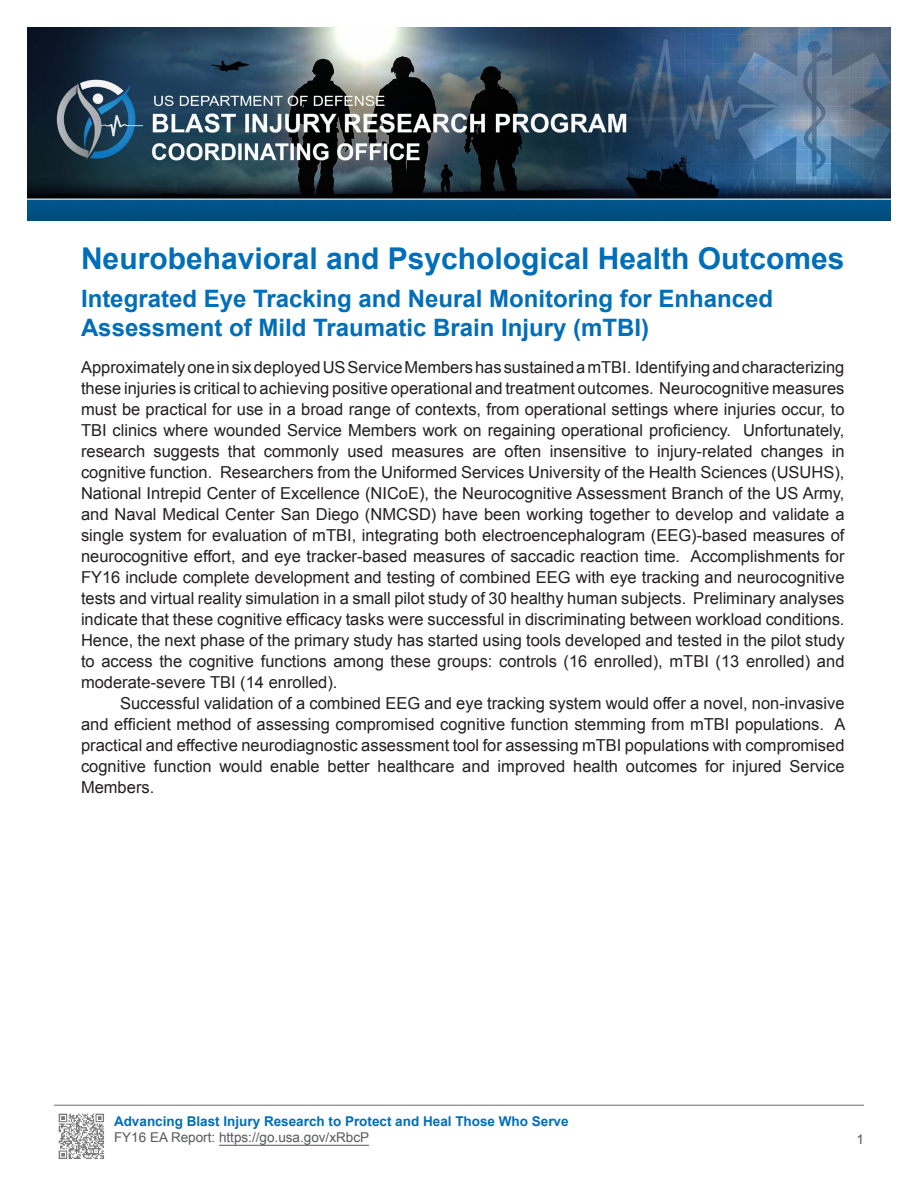
<style>
.page{position:relative;width:918px;height:1188px;background:#fff}
.page>*{position:absolute;margin:0;border:0;box-sizing:border-box;transform-origin:0 0}
.t1{font:700 30px "Arial";color:#006eb8}
.t2{font:700 24px/28.8px "Arial";color:#006eb8}
.t3{font:16.5px/21px "Arial";color:#231f20;text-align:justify}
.t4{font:700 13.5px "Arial";color:#006eb8}
.t5{font:13.5px "Arial";color:#57585a}
</style>
<div class="page">
<img style="left:27px;top:27px;width:864px;height:193px">
<hr style="left:219px;top:1145px;width:150px;height:1px;background:#57585a">
<img style="left:58px;top:1113px;width:46px;height:46px">
<hr style="left:54px;top:1105px;width:810px;height:1px;background:#6c6d70">
<p class="t1" style="left:81px;top:239px;width:765px">Neurobehavioral and Psychological Health Outcomes</p>
<p class="t2" style="left:81px;top:285px;width:694px">Integrated Eye Tracking and Neural Monitoring for Enhanced<br>Assessment of Mild Traumatic Brain Injury (mTBI)</p>
<p class="t3" style="left:81px;top:357px;width:765px">Approximately one in six deployed US Service Members has sustained a mTBI. Identifying and characterizing these injuries is critical to achieving positive operational and treatment outcomes. Neurocognitive measures must be practical for use in a broad range of contexts, from operational settings where injuries occur, to TBI clinics where wounded Service Members work on regaining operational proficiency. Unfortunately, research suggests that commonly used measures are often insensitive to injury-related changes in cognitive function. Researchers from the Uniformed Services University of the Health Sciences (USUHS), National Intrepid Center of Excellence (NICoE), the Neurocognitive Assessment Branch of the US Army, and Naval Medical Center San Diego (NMCSD) have been working together to develop and validate a single system for evaluation of mTBI, integrating both electroencephalogram (EEG)-based measures of neurocognitive effort, and eye tracker-based measures of saccadic reaction time. Accomplishments for FY16 include complete development and testing of combined EEG with eye tracking and neurocognitive tests and virtual reality simulation in a small pilot study of 30 healthy human subjects. Preliminary analyses indicate that these cognitive efficacy tasks were successful in discriminating between workload conditions.<br>Hence, the next phase of the primary study has started using tools developed and tested in the pilot study to access the cognitive functions among these groups: controls (16 enrolled), mTBI (13 enrolled) and moderate-severe TBI (14 enrolled).</p>
<p class="t3" style="left:81px;top:693px;width:766px;text-indent:39px">Successful validation of a combined EEG and eye tracking system would offer a novel, non-invasive and efficient method of assessing compromised cognitive function stemming from mTBI populations. A practical and effective neurodiagnostic assessment tool for assessing mTBI populations with compromised cognitive function would enable better healthcare and improved health outcomes for injured Service Members.</p>
<p class="t4" style="left:114px;top:1112px;width:456px">Advancing Blast Injury Research to Protect and Heal Those Who Serve</p>
<p class="t5" style="left:114px;top:1129px;width:257px">FY16 EA Report: https://go.usa.gov/xRbcP</p>
<p class="t5" style="left:856px;top:1130px;width:9px">1</p>
</div>
